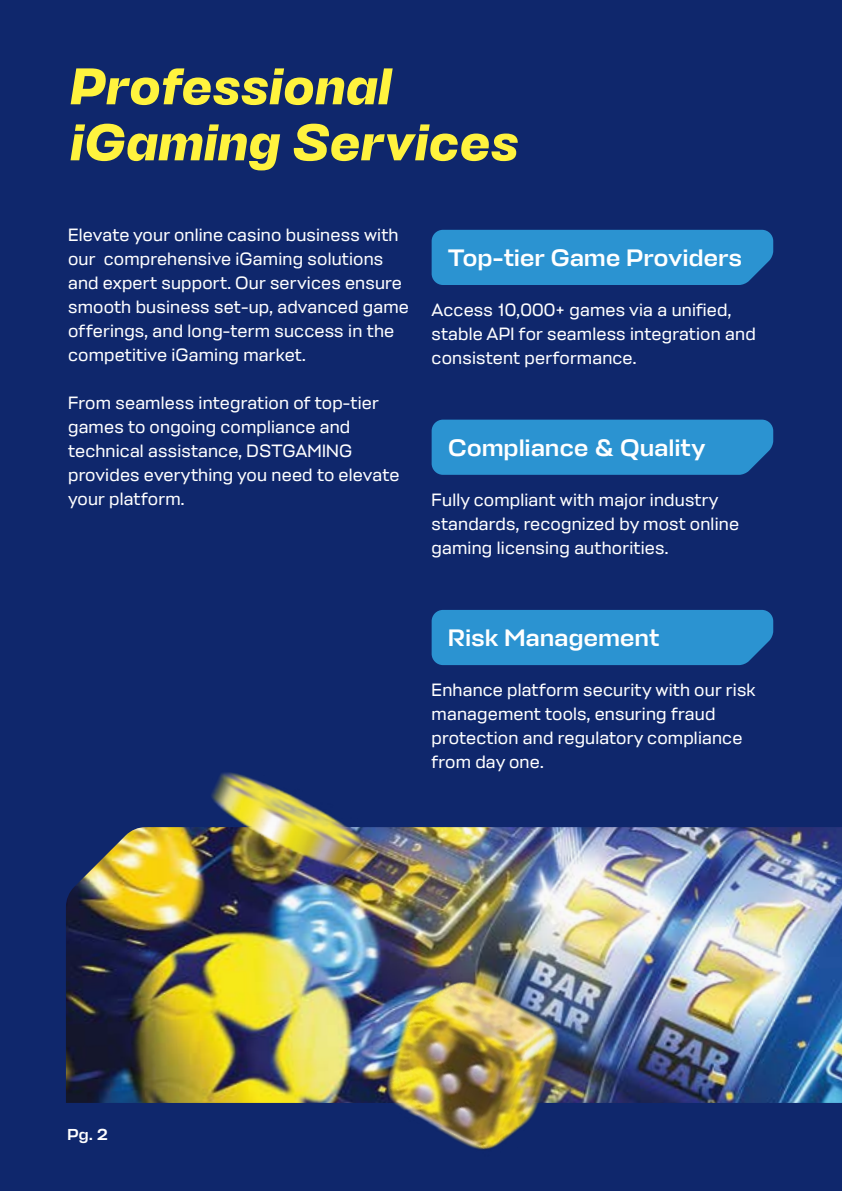
<style>
.page{position:relative;width:842px;height:1191px;background:#0f276c}
.page>*{position:absolute;margin:0;border:0;box-sizing:border-box;transform-origin:0 0}
.t1{font:italic 700 52px/56px "Stapel";letter-spacing:.02em;color:#fff33e}
.t2{font:500 24px "Stapel";letter-spacing:.02em;color:#fff}
.t3{font:18px/24px "Stapel Text";letter-spacing:.01em;color:#fff}
.t4{font:500 16px "Stapel";color:#fff}
</style>
<div class="page">
<img style="left:66px;top:827px;width:776px;height:276px">
<img style="left:180px;top:772px;width:219px;height:115px">
<img style="left:349px;top:940px;width:242px;height:210px">
<div style="left:432px;top:230px;width:341px;height:55px;background:#2b93d1"></div>
<div style="left:432px;top:419px;width:341px;height:56px;background:#2b93d1"></div>
<div style="left:432px;top:610px;width:341px;height:55px;background:#2b93d1"></div>
<h1 class="t1" style="left:71px;top:59px;width:449px">Professional iGaming Services</h1>
<p class="t3" style="left:68px;top:223px;width:342px">Elevate your online casino business with our comprehensive iGaming solutions and expert support. Our services ensure smooth business set-up, advanced game offerings, and long-term success in the competitive iGaming market.</p>
<p class="t3" style="left:68px;top:391px;width:333px">From seamless integration of top-tier games to ongoing compliance and technical assistance, DSTGAMING provides everything you need to elevate your platform.</p>
<h2 class="t2" style="left:448px;top:243px;width:295px">Top-tier Game Providers</h2>
<p class="t3" style="left:432px;top:297px;width:326px">Access 10,000+ games via a unified, stable API for seamless integration and consistent performance.</p>
<h2 class="t2" style="left:448px;top:433px;width:259px">Compliance &amp; Quality</h2>
<p class="t3" style="left:432px;top:487px;width:309px">Fully compliant with major industry standards, recognized by most online gaming licensing authorities.</p>
<h2 class="t2" style="left:448px;top:623px;width:212px">Risk Management</h2>
<p class="t3" style="left:432px;top:677px;width:326px">Enhance platform security with our risk management tools, ensuring fraud protection and regulatory compliance from day one.</p>
<p class="t4" style="left:68px;top:1125px;width:42px">Pg. 2</p>
</div>
